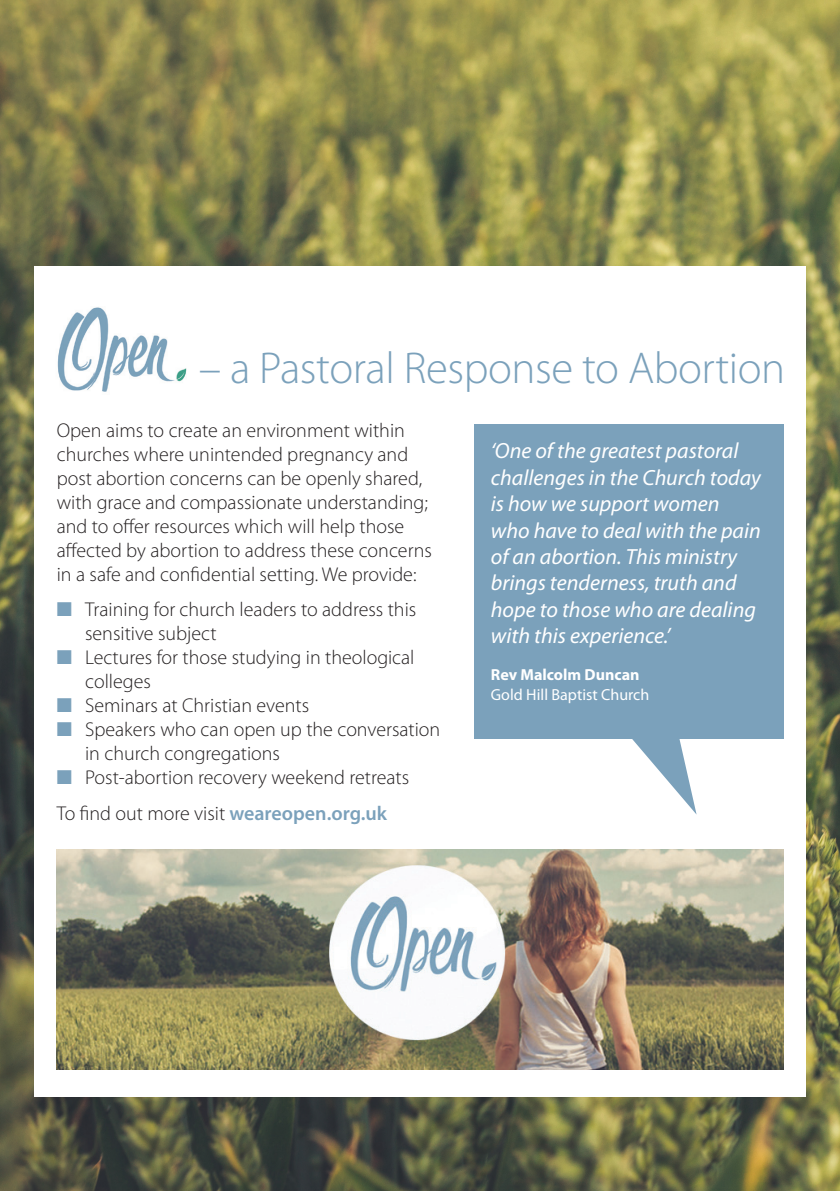
<style>
.page{position:relative;width:840px;height:1191px;background:#fff}
.page>*{position:absolute;margin:0;border:0;box-sizing:border-box;transform-origin:0 0}
.t1{font:300 44.8px "Myriad Pro";letter-spacing:-.01em;color:#7ba1bb}
.t2{font:italic 22px/26.4px "Myriad Pro";color:#fff}
.t3{font:300 20px/24px "Myriad Pro";color:#231f20}
.t4{font:16px "Myriad Pro";color:#fff}
.t5{font:700 16px "Myriad Pro";color:#fff}
.s1{color:#7ba1bb}
.s2{font-weight:600;color:#7ba1bb}
</style>
<div class="page">
<img style="left:0;top:0;width:839px;height:1191px">
<div style="left:34px;top:266px;width:771px;height:831px;background:#fff"></div>
<img style="left:57px;top:849px;width:725px;height:220px">
<svg style="left:632px;top:739px;width:64px;height:75px"></svg>
<div style="left:473px;top:425px;width:309px;height:314px;background:#7ba1bb"></div>
<img style="left:57px;top:307px;width:130px;height:85px">
<h1 class="t1" style="left:198px;top:341px;width:587px">– a Pastoral Response to Abortion</h1>
<p class="t3" style="left:57px;top:418px;width:376px">Open aims to create an environment within churches where unintended pregnancy and post abortion concerns can be openly shared, with grace and compassionate understanding; and to offer resources which will help those affected by abortion to address these concerns in a safe and confidential setting. We provide:</p>
<p class="t3" style="left:85px;top:597px;width:332px;text-indent:-28px"><span class="s1">■</span> Training for church leaders to address this sensitive subject</p>
<p class="t3" style="left:85px;top:645px;width:331px;text-indent:-28px"><span class="s1">■</span> Lectures for those studying in theological colleges</p>
<p class="t3" style="left:57px;top:693px;width:254px"><span class="s1">■</span> Seminars at Christian events</p>
<p class="t3" style="left:85px;top:717px;width:356px;text-indent:-28px"><span class="s1">■</span> Speakers who can open up the conversation in church congregations</p>
<p class="t3" style="left:57px;top:759px;width:354px;line-height:35.4px"><span class="s1">■</span> Post-abortion recovery weekend retreats<br>To find out more visit <span class="s2">weareopen.org.uk</span></p>
<p class="t2" style="left:490px;top:437px;width:271px">‘One of the greatest pastoral challenges in the Church today is how we support women who have to deal with the pain of an abortion. This ministry brings tenderness, truth and hope to those who are dealing with this experience.’</p>
<p class="t5" style="left:490px;top:664px;width:150px">Rev Malcolm Duncan</p>
<p class="t4" style="left:490px;top:685px;width:160px">Gold Hill Baptist Church</p>
</div>
